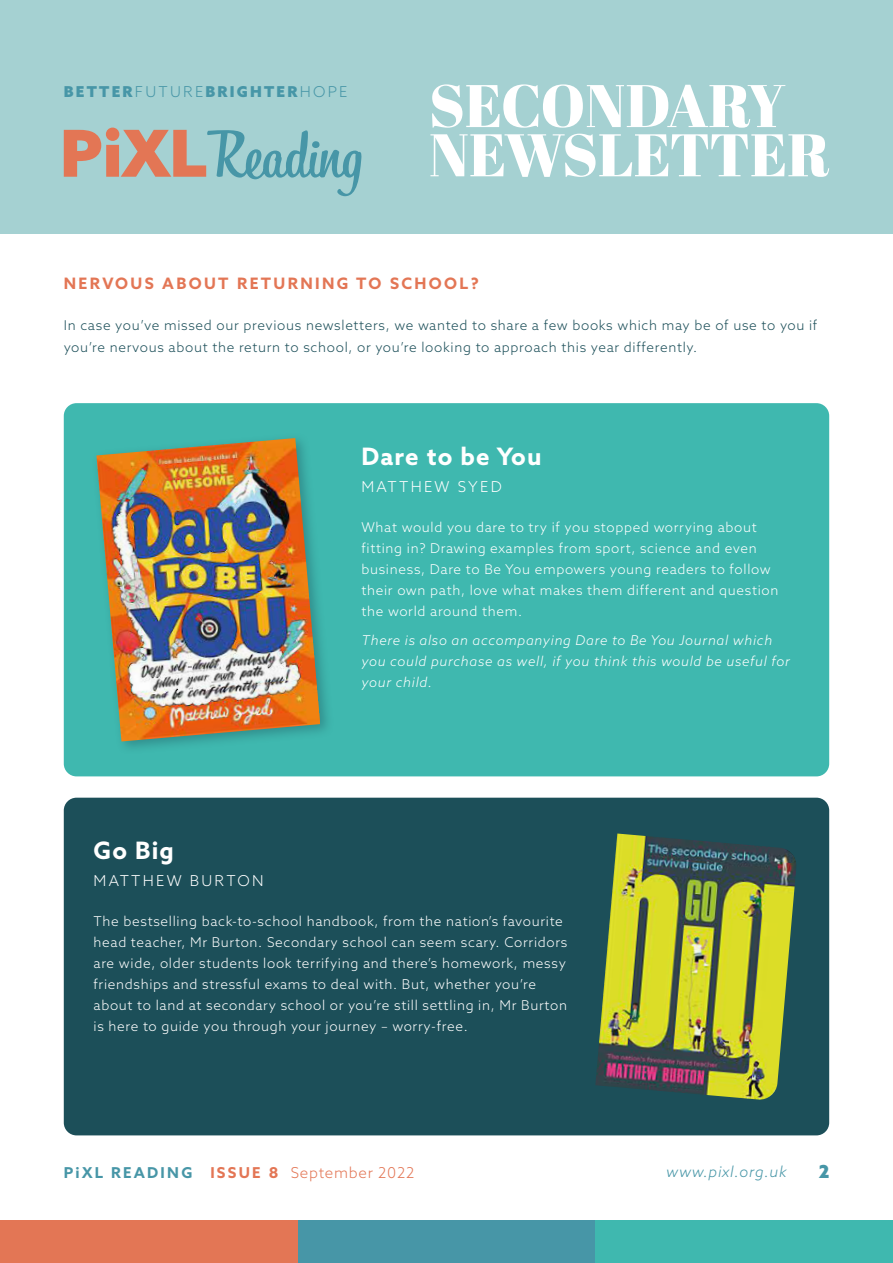
<style>
.page{position:relative;width:893px;height:1263px;background:#fff}
.page>*{position:absolute;margin:0;border:0;box-sizing:border-box;transform-origin:0 0}
.t1{font:700 24px "Azo Sans";letter-spacing:.05em;color:#fff}
.t2{font:900 18px "Azo Sans";color:#4796a7}
.t3{font:700 15.75px "Azo Sans";letter-spacing:.15em;color:#e37655}
.t4{font:300 15px "Azo Sans";letter-spacing:.05em;color:#e37655}
.t5{font:900 15px "Azo Sans";letter-spacing:.15em;color:#4796a7}
.t6{font:300 15px "Azo Sans";letter-spacing:.15em;color:#fff}
.t7{font:italic 300 15px "Azo Sans";letter-spacing:.05em;color:#4796a7}
.t8{font:300 13.5px/21px "Azo Sans";letter-spacing:.05em;color:#fff}
.t9{font:300 13.5px/22.5px "Azo Sans";letter-spacing:.05em;color:#1c4f59}
.t10{font:italic 300 13.5px/21px "Azo Sans";letter-spacing:.05em;color:#fff}
.s1{font-weight:300}
.s2{font-weight:700;color:#4796a7}
.s3{font-weight:700}
</style>
<div class="page">
<div style="left:0;top:0;width:893px;height:234px;background:#a5d1d2"></div>
<svg style="left:64px;top:128px;width:298px;height:68px"></svg>
<svg style="left:430px;top:134px;width:399px;height:43px"></svg>
<svg style="left:432px;top:84px;width:353px;height:44px"></svg>
<div style="left:595px;top:1220px;width:298px;height:43px;background:#3fb8af"></div>
<div style="left:298px;top:1220px;width:297px;height:43px;background:#4796a7"></div>
<div style="left:0;top:1220px;width:298px;height:43px;background:#e37655"></div>
<div style="left:64px;top:798px;width:765px;height:337px;background:#1c4f59;border-radius:13px"></div>
<div style="left:64px;top:403px;width:765px;height:373px;background:#3fb8af;border-radius:13px"></div>
<div style="left:91px;top:433px;width:243px;height:323px;background:#1c4f59;opacity:.4"></div>
<img style="left:96px;top:438px;width:224px;height:303px">
<img style="left:595px;top:833px;width:201px;height:267px">
<p class="t5" style="left:64px;top:81px;width:285px">BETTER<span class="s1">FUTURE</span>BRIGHTER<span class="s1">HOPE</span></p>
<p class="t3" style="left:64px;top:273px;width:416px">NERVOUS ABOUT RETURNING TO SCHOOL?</p>
<p class="t9" style="left:64px;top:313px;width:755px">In case you’ve missed our previous newsletters, we wanted to share a few books which may be of use to you if you’re nervous about the return to school, or you’re looking to approach this year differently.</p>
<p class="t1" style="left:361px;top:440px;width:182px">Dare to be You</p>
<p class="t6" style="left:361px;top:476px;width:142px">MATTHEW SYED</p>
<p class="t1" style="left:94px;top:835px;width:82px">Go Big</p>
<p class="t6" style="left:94px;top:871px;width:172px">MATTHEW BURTON</p>
<p class="t8" style="left:361px;top:516px;width:418px">What would you dare to try if you stopped worrying about fitting in? Drawing examples from sport, science and even business, Dare to Be You empowers young readers to follow their own path, love what makes them different and question the world around them.</p>
<p class="t10" style="left:361px;top:630px;width:430px">There is also an accompanying Dare to Be You Journal which you could purchase as well, if you think this would be useful for your child.</p>
<p class="t8" style="left:94px;top:911px;width:475px">The bestselling back-to-school handbook, from the nation’s favourite head teacher, Mr Burton. Secondary school can seem scary. Corridors are wide, older students look terrifying and there’s homework, messy friendships and stressful exams to deal with. But, whether you’re about to land at secondary school or you’re still settling in, Mr Burton is here to guide you through your journey – worry-free.</p>
<p class="t4" style="left:64px;top:1163px;width:352px"><span class="s2">PiXL READING</span> <span class="s3">ISSUE 8</span> September 2022</p>
<p class="t7" style="left:666px;top:1162px;width:122px">www.pixl.org.uk</p>
<p class="t2" style="left:819px;top:1159px;width:12px">2</p>
</div>
